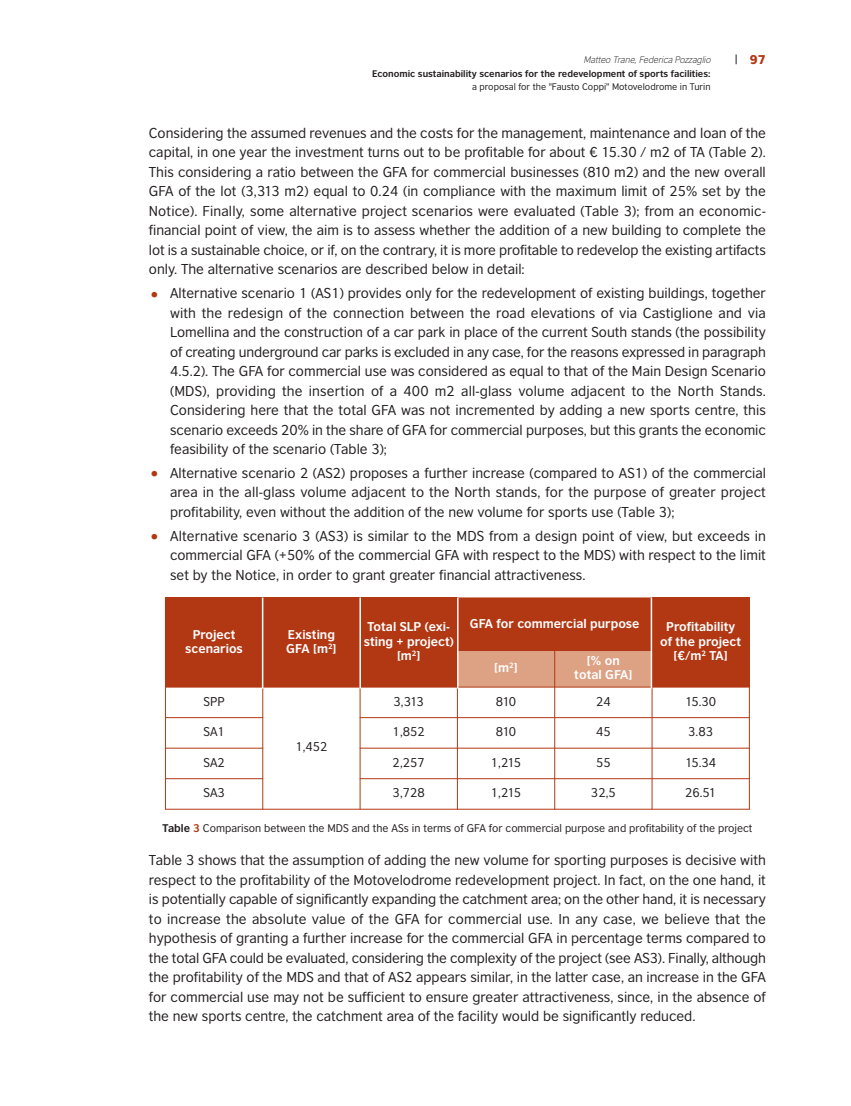
<style>
.page{position:relative;width:851px;height:1106px;background:#fff}
.page>*{position:absolute;margin:0;border:0;box-sizing:border-box;transform-origin:0 0}
.t1{font:13.5px/19.5px "British Council Sans";color:#231f20;text-align:justify}
.t2{font:700 12px/14.4px "British Council Sans";color:#fff;text-align:center}
.t3{font:12px "British Council Sans";color:#231f20}
.t4{font:900 12px "British Council Sans";color:#b23814}
.t5{font:10.5px "British Council Sans";color:#231f20}
.t6{font:700 9px "British Council Sans";color:#231f20}
.t7{font:9px "British Council Sans";color:#231f20}
.t8{font:italic 300 9px "British Council Sans";color:#231f20}
.s1{font-size:22.5px;color:#b23814}
.s2{font-weight:700}
.s3{font-weight:700;color:#b23814}
</style>
<div class="page">
<div style="left:165px;top:597px;width:98px;height:90px;background:#b23814"></div>
<div style="left:263px;top:597px;width:97px;height:90px;background:#b23814"></div>
<div style="left:360px;top:597px;width:97px;height:90px;background:#b23814"></div>
<div style="left:457px;top:597px;width:195px;height:53px;background:#b23814"></div>
<div style="left:652px;top:597px;width:97px;height:90px;background:#b23814"></div>
<div style="left:457px;top:650px;width:97px;height:37px;background:#dda184"></div>
<div style="left:554px;top:650px;width:98px;height:37px;background:#dda184"></div>
<hr style="left:165px;top:597px;width:1px;height:212px;background:#b23814">
<hr style="left:262px;top:597px;width:1px;height:212px;background:#b23814">
<hr style="left:359px;top:597px;width:1px;height:212px;background:#b23814">
<hr style="left:457px;top:597px;width:1px;height:212px;background:#b23814">
<hr style="left:554px;top:650px;width:1px;height:159px;background:#b23814">
<hr style="left:651px;top:597px;width:1px;height:212px;background:#b23814">
<hr style="left:748px;top:597px;width:1px;height:212px;background:#b23814">
<hr style="left:457px;top:650px;width:195px;height:1px;background:#b23814">
<hr style="left:165px;top:686px;width:584px;height:1px;background:#b23814">
<hr style="left:165px;top:717px;width:98px;height:1px;background:#b23814">
<hr style="left:359px;top:717px;width:390px;height:1px;background:#b23814">
<hr style="left:165px;top:747px;width:98px;height:1px;background:#b23814">
<hr style="left:359px;top:747px;width:390px;height:1px;background:#b23814">
<hr style="left:165px;top:778px;width:98px;height:1px;background:#b23814">
<hr style="left:359px;top:778px;width:390px;height:1px;background:#b23814">
<hr style="left:165px;top:808px;width:584px;height:1px;background:#b23814">
<hr style="left:262px;top:597px;width:1px;height:91px;background:#fff">
<hr style="left:359px;top:597px;width:2px;height:91px;background:#fff">
<hr style="left:457px;top:597px;width:1px;height:91px;background:#fff">
<hr style="left:650px;top:597px;width:2px;height:91px;background:#fff">
<p class="t8" style="left:583px;top:57px;width:130px">Matteo Trane, Federica Pozzaglio</p>
<p class="t4" style="left:749px;top:55px;width:17px">97</p>
<p class="t6" style="left:372px;top:70px;width:340px">Economic sustainability scenarios for the redevelopment of sports facilities:</p>
<p class="t7" style="left:472px;top:84px;width:240px">a proposal for the "Fausto Coppi" Motovelodrome in Turin</p>
<p class="t1" style="left:149px;top:124px;width:618px">Considering the assumed revenues and the costs for the management, maintenance and loan of the capital, in one year the investment turns out to be profitable for about € 15.30 / m2 of TA (Table 2).<br>This considering a ratio between the GFA for commercial businesses (810 m2) and the new overall GFA of the lot (3,313 m2) equal to 0.24 (in compliance with the maximum limit of 25% set by the Notice). Finally, some alternative project scenarios were evaluated (Table 3); from an economic&shy;financial point of view, the aim is to assess whether the addition of a new building to complete the lot is a sustainable choice, or if, on the contrary, it is more profitable to redevelop the existing artifacts only. The alternative scenarios are described below in detail:</p>
<p class="t1" style="left:170px;top:285px;width:597px;text-indent:-21px"><span class="s1">•</span> Alternative scenario 1 (AS1) provides only for the redevelopment of existing buildings, together with the redesign of the connection between the road elevations of via Castiglione and via Lomellina and the construction of a car park in place of the current South stands (the possibility of creating underground car parks is excluded in any case, for the reasons expressed in paragraph 4.5.2). The GFA for commercial use was considered as equal to that of the Main Design Scenario (MDS), providing the insertion of a 400 m2 all-glass volume adjacent to the North Stands.<br>Considering here that the total GFA was not incremented by adding a new sports centre, this scenario exceeds 20% in the share of GFA for commercial purposes, but this grants the economic feasibility of the scenario (Table 3);</p>
<p class="t1" style="left:170px;top:464px;width:597px;text-indent:-21px"><span class="s1">•</span> Alternative scenario 2 (AS2) proposes a further increase (compared to AS1) of the commercial area in the all-glass volume adjacent to the North stands, for the purpose of greater project profitability, even without the addition of the new volume for sports use (Table 3);</p>
<p class="t1" style="left:170px;top:527px;width:597px;text-indent:-21px"><span class="s1">•</span> Alternative scenario 3 (AS3) is similar to the MDS from a design point of view, but exceeds in commercial GFA (+50% of the commercial GFA with respect to the MDS) with respect to the limit set by the Notice, in order to grant greater financial attractiveness.</p>
<p class="t2" style="left:185px;top:628px;width:59px">Project scenarios</p>
<p class="t2" style="left:286px;top:628px;width:52px;text-align:left">Existing<br>GFA [m<sup>2</sup>]</p>
<p class="t2" style="left:363px;top:621px;width:91px">Total SLP (exi&shy;sting + project) [m<sup>2</sup>]</p>
<p class="t2" style="left:470px;top:617px;width:171px">GFA for commercial purpose</p>
<p class="t2" style="left:660px;top:621px;width:82px">Profitability of the project [€/m<sup>2</sup> TA]</p>
<p class="t2" style="left:494px;top:661px;width:25px">[m<sup>2</sup>]</p>
<p class="t2" style="left:574px;top:654px;width:60px">[% on total GFA]</p>
<p class="t3" style="left:203px;top:696px;width:23px">SPP</p>
<p class="t3" style="left:295px;top:742px;width:34px">1,452</p>
<p class="t3" style="left:393px;top:696px;width:32px">3,313</p>
<p class="t3" style="left:496px;top:696px;width:22px">810</p>
<p class="t3" style="left:596px;top:696px;width:16px">24</p>
<p class="t3" style="left:685px;top:696px;width:33px">15.30</p>
<p class="t3" style="left:203px;top:727px;width:23px">SA1</p>
<p class="t3" style="left:392px;top:727px;width:34px">1,852</p>
<p class="t3" style="left:496px;top:727px;width:22px">810</p>
<p class="t3" style="left:596px;top:727px;width:16px">45</p>
<p class="t3" style="left:688px;top:727px;width:26px">3.83</p>
<p class="t3" style="left:203px;top:758px;width:23px">SA2</p>
<p class="t3" style="left:392px;top:758px;width:34px">2,257</p>
<p class="t3" style="left:491px;top:758px;width:32px">1,215</p>
<p class="t3" style="left:596px;top:758px;width:16px">55</p>
<p class="t3" style="left:685px;top:758px;width:33px">15.34</p>
<p class="t3" style="left:203px;top:788px;width:23px">SA3</p>
<p class="t3" style="left:392px;top:788px;width:34px">3,728</p>
<p class="t3" style="left:491px;top:788px;width:32px">1,215</p>
<p class="t3" style="left:591px;top:788px;width:26px">32,5</p>
<p class="t3" style="left:685px;top:788px;width:33px">26.51</p>
<p class="t5" style="left:162px;top:824px;width:591px"><span class="s2">Table</span> <span class="s3">3</span> Comparison between the MDS and the ASs in terms of GFA for commercial purpose and profitability of the project</p>
<p class="t1" style="left:149px;top:852px;width:618px">Table 3 shows that the assumption of adding the new volume for sporting purposes is decisive with respect to the profitability of the Motovelodrome redevelopment project. In fact, on the one hand, it is potentially capable of significantly expanding the catchment area; on the other hand, it is necessary to increase the absolute value of the GFA for commercial use. In any case, we believe that the hypothesis of granting a further increase for the commercial GFA in percentage terms compared to the total GFA could be evaluated, considering the complexity of the project (see AS3). Finally, although the profitability of the MDS and that of AS2 appears similar, in the latter case, an increase in the GFA for commercial use may not be sufficient to ensure greater attractiveness, since, in the absence of the new sports centre, the catchment area of the facility would be significantly reduced.</p>
</div>
